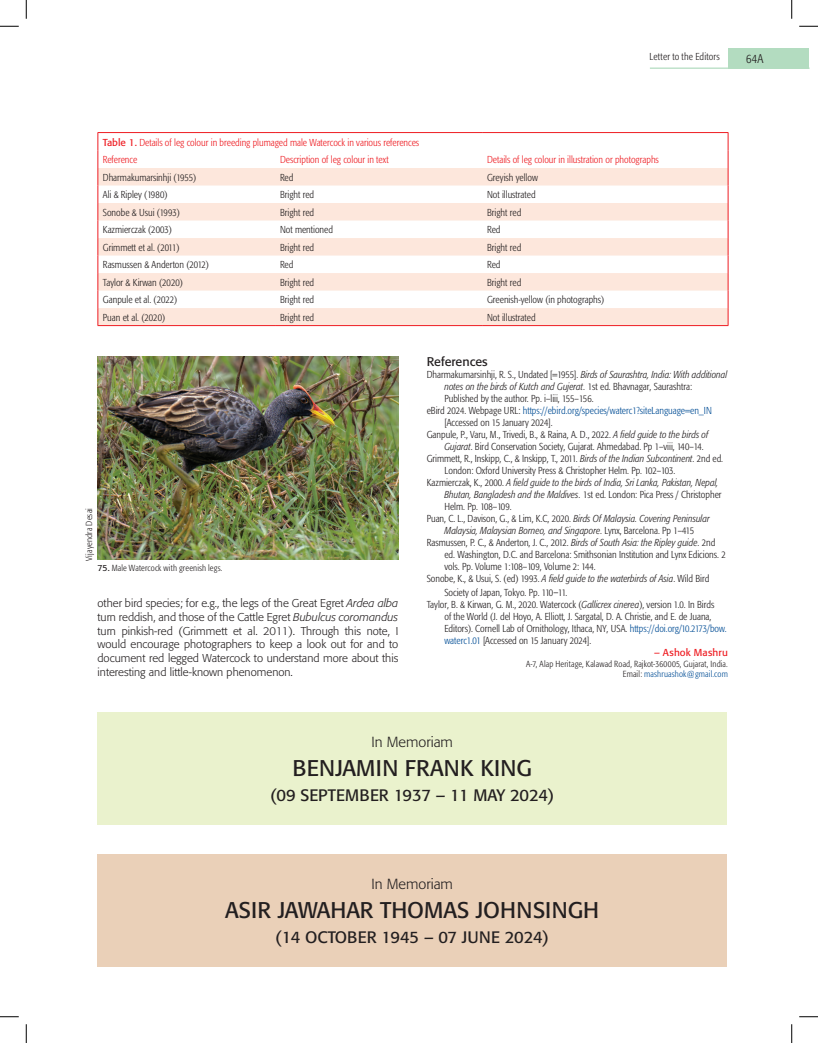
<style>
.page{position:relative;width:818px;height:1043px;background:#fff}
.page>*{position:absolute;margin:0;border:0;box-sizing:border-box;transform-origin:0 0}
.t1{font:22.5px "Formata";color:#231f20}
.t2{font:16.38px "Formata";color:#231f20}
.t3{font:16.38px "Formata";letter-spacing:-.02em;color:#231f20}
.t4{font:300 14.5px "Formata";color:#231f20}
.t5{font:12.5px "Formata";color:#231f20}
.t6{font:300 condensed 12.5px "Formata";color:#231f20}
.t7{font:300 11.25px/13.8px "Formata";color:#231f20;text-align:justify}
.t8{font:300 condensed 10px "Formata";color:#231f20}
.t9{font:italic 300 condensed 10px "Formata";color:#231f20}
.t10{font:300 condensed 10px/17.5px "Formata";color:#ee1d23}
.t11{font:300 condensed 10px "Formata";color:#014d95}
.t12{font:10px "Formata";letter-spacing:.015em;color:#ee1d23}
.t13{font:300 condensed 8.75px/10.5px "Formata";letter-spacing:.02em;color:#231f20;text-align:right}
.s1{font-weight:400;font-stretch:normal}
.s2{font-style:italic}
.s3{font-style:normal}
.s4{color:#231f20}
.s5{font-size:11.25px}
.s6{color:#014d95}
</style>
<div class="page">
<svg style="left:99px;top:168px;width:628px;height:157px;fill:#fde7dc"></svg>
<hr style="left:98px;top:132px;width:177px;height:1px;background:#ee1d23">
<hr style="left:275px;top:132px;width:207px;height:1px;background:#ee1d23">
<hr style="left:482px;top:132px;width:246px;height:1px;background:#ee1d23">
<svg style="left:98px;top:133px;width:1px;height:192px"></svg>
<svg style="left:727px;top:133px;width:1px;height:192px"></svg>
<hr style="left:98px;top:325px;width:177px;height:1px;background:#ee1d23">
<hr style="left:275px;top:325px;width:207px;height:1px;background:#ee1d23">
<hr style="left:482px;top:325px;width:246px;height:1px;background:#ee1d23">
<img style="left:97px;top:356px;width:301px;height:204px">
<div style="left:728px;top:48px;width:80px;height:20px;background:#b3dcc0"></div>
<hr style="left:649px;top:68px;width:160px;height:1px;background:#b3dcc0">
<div style="left:98px;top:854px;width:628px;height:112px;background:#ead0b8"></div>
<div style="left:98px;top:712px;width:628px;height:112px;background:#eaf2cd"></div>
<svg style="left:0;top:25px;width:19px;height:2px"></svg>
<svg style="left:799px;top:25px;width:19px;height:2px"></svg>
<svg style="left:0;top:1016px;width:19px;height:1px"></svg>
<svg style="left:799px;top:1016px;width:19px;height:1px"></svg>
<svg style="left:25px;top:0;width:2px;height:19px"></svg>
<svg style="left:25px;top:1024px;width:2px;height:18px"></svg>
<svg style="left:791px;top:0;width:1px;height:19px"></svg>
<svg style="left:791px;top:1024px;width:1px;height:18px"></svg>
<p class="t8" style="left:649px;top:51px;width:72px">Letter to the Editors</p>
<p class="t6" style="left:746px;top:52px;width:19px">64A</p>
<p class="t10" style="left:103px;top:133px;width:318px"><span class="s1">TABLE 1.</span> Details of leg colour in breeding plumaged male Watercock in various references<br>Reference</p>
<p class="t10" style="left:280px;top:151px;width:110px">Description of leg colour in text</p>
<p class="t10" style="left:487px;top:151px;width:173px">Details of leg colour in illustration or photographs</p>
<p class="t8" style="left:103px;top:171px;width:95px">Dharmakumarsinhji (1955)</p>
<p class="t8" style="left:280px;top:171px;width:15px">Red</p>
<p class="t8" style="left:487px;top:171px;width:52px">Greyish yellow</p>
<p class="t8" style="left:103px;top:189px;width:66px">Ali &amp; Ripley (1980)</p>
<p class="t8" style="left:280px;top:189px;width:36px">Bright red</p>
<p class="t8" style="left:487px;top:189px;width:50px">Not illustrated</p>
<p class="t8" style="left:103px;top:206px;width:79px">Sonobe &amp; Usui (1993)</p>
<p class="t8" style="left:280px;top:206px;width:36px">Bright red</p>
<p class="t8" style="left:487px;top:206px;width:36px">Bright red</p>
<p class="t8" style="left:103px;top:224px;width:71px">Kazmierczak (2003)</p>
<p class="t8" style="left:280px;top:224px;width:54px">Not mentioned</p>
<p class="t8" style="left:487px;top:224px;width:15px">Red</p>
<p class="t8" style="left:103px;top:241px;width:78px">Grimmett et al. (2011)</p>
<p class="t8" style="left:280px;top:241px;width:36px">Bright red</p>
<p class="t8" style="left:487px;top:241px;width:36px">Bright red</p>
<p class="t8" style="left:103px;top:259px;width:108px">Rasmussen &amp; Anderton (2012)</p>
<p class="t8" style="left:280px;top:259px;width:15px">Red</p>
<p class="t8" style="left:487px;top:259px;width:15px">Red</p>
<p class="t8" style="left:103px;top:276px;width:81px">Taylor &amp; Kirwan (2020)</p>
<p class="t8" style="left:280px;top:276px;width:36px">Bright red</p>
<p class="t8" style="left:487px;top:276px;width:36px">Bright red</p>
<p class="t8" style="left:103px;top:294px;width:76px">Ganpule et al. (2022)</p>
<p class="t8" style="left:280px;top:294px;width:36px">Bright red</p>
<p class="t8" style="left:487px;top:294px;width:119px">Greenish-yellow (in photographs)</p>
<p class="t8" style="left:103px;top:311px;width:64px">Puan et al. (2020)</p>
<p class="t8" style="left:280px;top:311px;width:36px">Bright red</p>
<p class="t8" style="left:487px;top:311px;width:50px">Not illustrated</p>
<p class="t13" style="left:84px;top:561px;width:54px;rotate:-90deg">Vijayendra Desai</p>
<p class="t13" style="left:97px;top:563px;width:127px"><span class="s1">75.</span> Male Watercock with greenish legs.</p>
<p class="t7" style="left:98px;top:596px;width:302px">other bird species; for e.g., the legs of the Great Egret <span class="s2">Ardea alba </span>turn reddish, and those of the Cattle Egret <span class="s2">Bubulcus coromandus </span>turn pinkish-red (Grimmett et al. 2011). Through this note, I would encourage photographers to keep a look out for and to document red legged Watercock to understand more about this interesting and little-known phenomenon.</p>
<p class="t5" style="left:426px;top:354px;width:62px">REFERENCES</p>
<p class="t8" style="left:426px;top:369px;width:302px">Dharmakumarsinhji, R. S., Undated [=1955]. <span class="s2">Birds of Saurashtra, India: With additional</span></p>
<p class="t9" style="left:444px;top:381px;width:249px">notes on the birds of Kutch and Gujerat<span class="s3">. 1st ed. Bhavnagar, Saurashtra:</span></p>
<p class="t8" style="left:444px;top:393px;width:151px">Published by the author. Pp. i–liii, 155–156.</p>
<p class="t11" style="left:426px;top:405px;width:287px"><span class="s4">eBird 2024. Webpage URL:</span> https://ebird.org/species/waterc1?siteLanguage=en_IN</p>
<p class="t8" style="left:444px;top:417px;width:110px">[Accessed on 15 January 2024].</p>
<p class="t8" style="left:426px;top:429px;width:283px">Ganpule, P., Varu, M., Trivedi, B., &amp; Raina, A. D., 2022. <span class="s2">A field guide to the birds of</span></p>
<p class="t8" style="left:444px;top:441px;width:261px"><span class="s2">Gujarat</span>. Bird Conservation Society, Gujarat. Ahmedabad. Pp 1–viii, 140–14.</p>
<p class="t8" style="left:426px;top:453px;width:298px">Grimmett, R., Inskipp, C., &amp; Inskipp, T., 2011. <span class="s2">Birds of the Indian Subcontinent</span>. 2nd ed.</p>
<p class="t8" style="left:444px;top:465px;width:232px">London: Oxford University Press &amp; Christopher Helm. Pp. 102–103.</p>
<p class="t9" style="left:426px;top:477px;width:293px"><span class="s3">Kazmierczak, K., 2000.</span> A field guide to the birds of India, Sri Lanka, Pakistan, Nepal,</p>
<p class="t8" style="left:444px;top:489px;width:278px"><span class="s2">Bhutan, Bangladesh and the Maldives</span>. 1st ed. London: Pica Press / Christopher</p>
<p class="t8" style="left:444px;top:501px;width:69px">Helm. Pp. 108–109.</p>
<p class="t8" style="left:426px;top:513px;width:285px">Puan, C. L., Davison, G., &amp; Lim, K.C, 2020. <span class="s2">Birds Of Malaysia. Covering Peninsular</span></p>
<p class="t9" style="left:444px;top:525px;width:251px">Malaysia, Malaysian Borneo, and Singapore<span class="s3">. Lynx, Barcelona. Pp 1–415</span></p>
<p class="t8" style="left:426px;top:537px;width:290px">Rasmussen, P. C., &amp; Anderton, J. C., 2012. <span class="s2">Birds of South Asia: the Ripley guide</span>. 2nd</p>
<p class="t8" style="left:444px;top:549px;width:283px">ed. Washington, D.C. and Barcelona: Smithsonian Institution and Lynx Edicions. 2</p>
<p class="t8" style="left:444px;top:561px;width:153px">vols. Pp. Volume 1:108–109, Volume 2: 144.</p>
<p class="t8" style="left:426px;top:573px;width:284px">Sonobe, K., &amp; Usui, S. (ed) 1993. <span class="s2">A field guide to the waterbirds of Asia</span>. Wild Bird</p>
<p class="t8" style="left:444px;top:586px;width:124px">Society of Japan, Tokyo. Pp. 110<span class="s5">–</span>11.</p>
<p class="t8" style="left:426px;top:598px;width:289px">Taylor, B. &amp; Kirwan, G. M., 2020. Watercock (<span class="s2">Gallicrex cinerea</span>), version 1.0. In Birds</p>
<p class="t8" style="left:444px;top:610px;width:268px">of the World (J. del Hoyo, A. Elliott, J. Sargatal, D. A. Christie, and E. de Juana,</p>
<p class="t8" style="left:444px;top:622px;width:283px">Editors). Cornell Lab of Ornithology, Ithaca, NY, USA. <span class="s6">https://doi.org/10.2173/bow.</span></p>
<p class="t8" style="left:444px;top:634px;width:148px"><span class="s6">waterc1.01</span> [Accessed on 15 January 2024].</p>
<p class="t12" style="left:654px;top:646px;width:75px">– ASHOK MASHRU</p>
<p class="t13" style="left:526px;top:658px;width:203px">A-7, Alap Heritage, Kalawad Road, Rajkot-360005, Gujarat, India.<br>Email: <span class="s6">mashruashok@gmail.com</span></p>
<h3 class="t4" style="left:371px;top:733px;width:83px">In Memoriam</h3>
<h1 class="t1" style="left:292px;top:754px;width:29px">BENJAMIN</h1>
<h1 class="t1" style="left:405px;top:754px;width:27px">FRANK</h1>
<h1 class="t1" style="left:480px;top:754px;width:27px">KING</h1>
<h2 class="t2" style="left:270px;top:785px;width:51px">(09 SEPTEMBER</h2>
<h2 class="t3" style="left:393px;top:785px;width:162px">1937 – 11 MAY 2024)</h2>
<h3 class="t4" style="left:371px;top:875px;width:83px">In Memoriam</h3>
<h1 class="t1" style="left:225px;top:896px;width:25px">ASIR</h1>
<h1 class="t1" style="left:278px;top:896px;width:23px">JAWAHAR</h1>
<h1 class="t1" style="left:380px;top:896px;width:28px">THOMAS</h1>
<h1 class="t1" style="left:476px;top:896px;width:23px">JOHNSINGH</h1>
<h2 class="t2" style="left:275px;top:927px;width:53px">(14 OCTOBER</h2>
<h2 class="t2" style="left:381px;top:927px;width:169px">1945 – 07 JUNE 2024)</h2>
</div>
